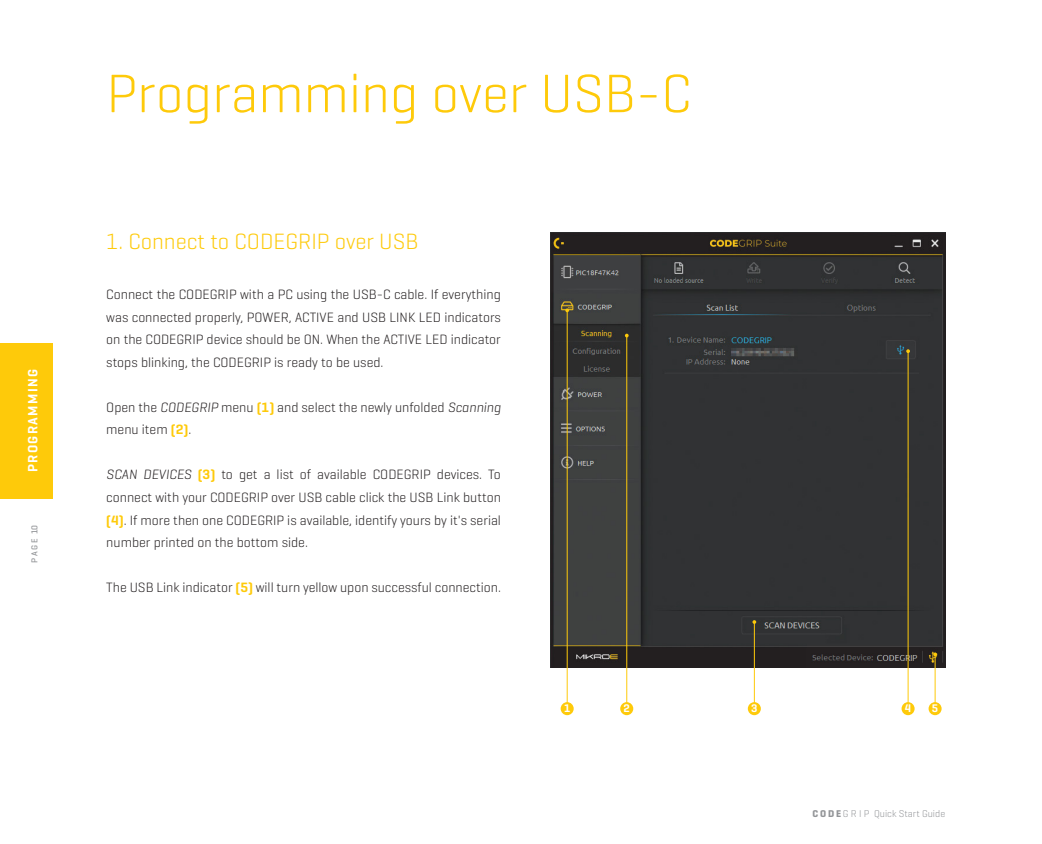
<style>
.page{position:relative;width:1042px;height:844px;background:#fff}
.page>*{position:absolute;margin:0;border:0;box-sizing:border-box;transform-origin:0 0}
.Naslov{font:300 55px "Geogrotesque";color:#feca0a}
.Naslov-2{font:300 22.5px "Geogrotesque";color:#feca0a}
.t1{font:300 13.75px/22.5px "Geogrotesque";color:#231f20;text-align:justify}
.Unutrasnji_text{font:600 13.75px "Geogrotesque";letter-spacing:.1em;color:#fff}
.t2{font:600 11.25px "Geogrotesque";color:#fff}
.t3{font:300 10px "Geogrotesque";color:#939598}
.t4{font:500 8.75px "Geogrotesque";color:#939598}
.s1{font-style:italic}
.s2{font-weight:600;color:#feca0a}
.s3{font-weight:700}
</style>
<div class="page">
<div style="left:0;top:343px;width:53px;height:155px;background:#feca0a"></div>
<img style="left:550px;top:232px;width:395px;height:435px">
<div style="left:561px;top:702px;width:13px;height:13px;background:#feca0a;border-radius:50%"></div>
<div style="left:748px;top:702px;width:13px;height:13px;background:#feca0a;border-radius:50%"></div>
<div style="left:901px;top:702px;width:13px;height:13px;background:#feca0a;border-radius:50%"></div>
<div style="left:928px;top:702px;width:13px;height:13px;background:#feca0a;border-radius:50%"></div>
<div style="left:620px;top:702px;width:13px;height:13px;background:#feca0a;border-radius:50%"></div>
<hr style="left:567px;top:310px;width:1px;height:392px;background:#feca0a">
<svg style="left:565px;top:308px;width:4px;height:4px"></svg>
<hr style="left:754px;top:622px;width:1px;height:81px;background:#feca0a">
<hr style="left:907px;top:351px;width:1px;height:352px;background:#feca0a">
<svg style="left:906px;top:349px;width:4px;height:4px"></svg>
<hr style="left:934px;top:654px;width:1px;height:49px;background:#feca0a">
<svg style="left:933px;top:652px;width:4px;height:4px"></svg>
<hr style="left:626px;top:335px;width:1px;height:368px;background:#feca0a">
<p class="Unutrasnji_text" style="left:24px;top:472px;width:105px;rotate:-90deg">PROGRAMMING</p>
<p class="t4" style="left:29px;top:563px;width:40px;rotate:-90deg">P A G E 10</p>
<p class="Naslov" style="left:106px;top:59px;width:586px">Programming over USB-C</p>
<p class="Naslov-2" style="left:106px;top:227px;width:314px">1. Connect to CODEGRIP over USB</p>
<p class="t1" style="left:106px;top:283px;width:396px">Connect the CODEGRIP with a PC using the USB-C cable. If everything was connected properly, POWER, ACTIVE and USB LINK LED indicators on the CODEGRIP device should be ON. When the ACTIVE LED indicator stops blinking, the CODEGRIP is ready to be used.</p>
<p class="t1" style="left:106px;top:395px;width:396px">Open the <span class="s1">CODEGRIP</span> menu <span class="s2">(1)</span> and select the newly unfolded <span class="s1">Scanning </span>menu item <span class="s2">(2)</span>.</p>
<p class="t1" style="left:106px;top:463px;width:396px"><span class="s1">SCAN DEVICES</span> <span class="s2">(3)</span> to get a list of available CODEGRIP devices. To connect with your CODEGRIP over USB cable click the USB Link button <span class="s2">(4)</span>. If more then one CODEGRIP is available, identify yours by it's serial number printed on the bottom side.</p>
<p class="t1" style="left:106px;top:575px;width:396px">The USB Link indicator <span class="s2">(5)</span> will turn yellow upon successful connection.</p>
<p class="t2" style="left:564px;top:701px;width:8px">1</p>
<p class="t2" style="left:623px;top:701px;width:8px">2</p>
<p class="t2" style="left:751px;top:701px;width:8px">3</p>
<p class="t2" style="left:905px;top:701px;width:8px">4</p>
<p class="t2" style="left:932px;top:701px;width:8px">5</p>
<p class="t3" style="left:812px;top:807px;width:134px"><span class="s3">C O D E</span> G R I P Quick Start Guide</p>
</div>
